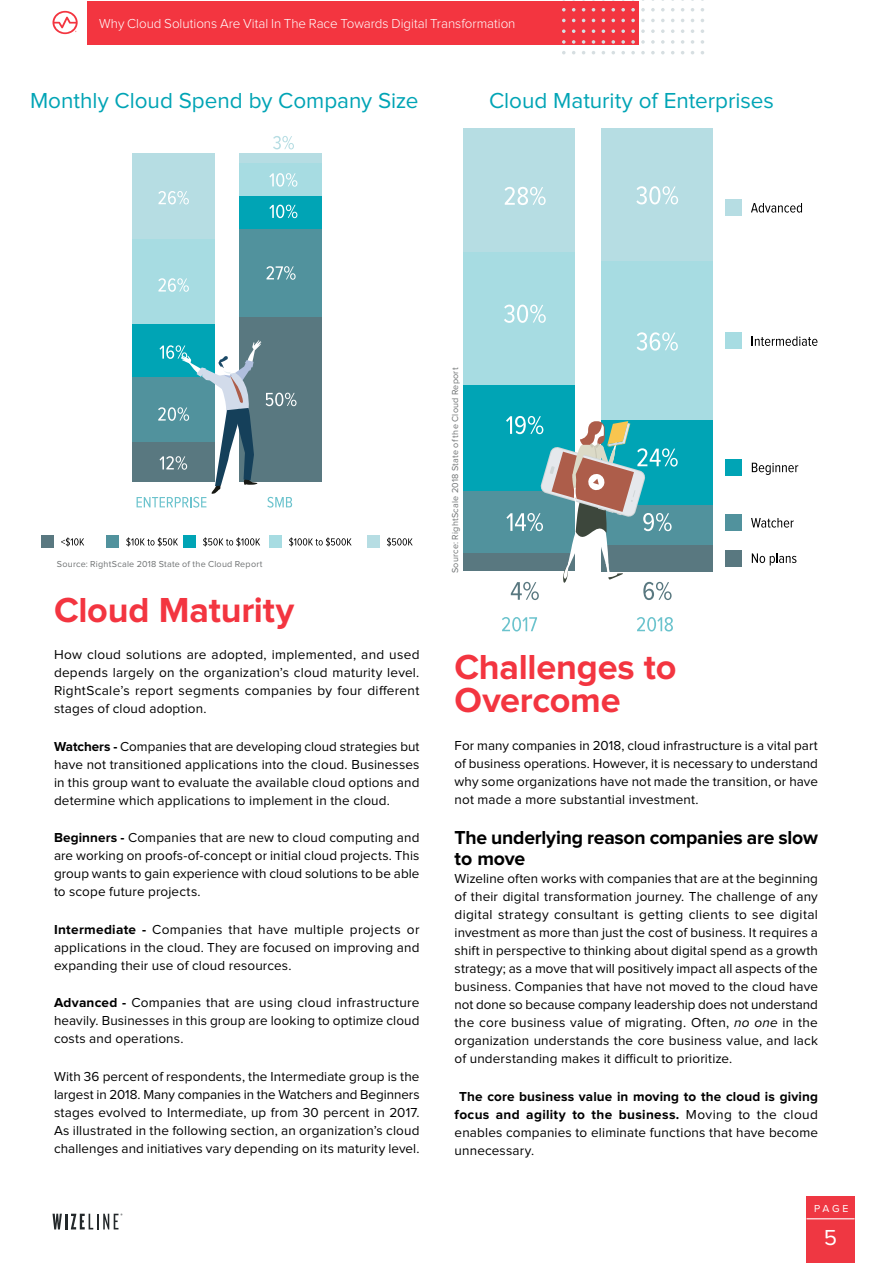
<style>
.page{position:relative;width:893px;height:1263px;background:#fff}
.page>*{position:absolute;margin:0;border:0;box-sizing:border-box;transform-origin:0 0}
.t1{font:700 36px/33px "Proxima Nova";letter-spacing:-.005em;color:#f33540}
.t2{font:22.5px "Proxima Nova";color:#00a4b5}
.t3{font:22.5px "Proxima Nova";color:#fff}
.t4{font:700 19.5px/21px "Proxima Nova";letter-spacing:-.015em;color:#000}
.t5{font:13.5px/18px "Proxima Nova";letter-spacing:.01em;color:#000;text-align:justify}
.t6{font:300 13.5px "Proxima Nova";color:#fff}
.t7{font:10.5px "Proxima Nova";color:#fff}
.t8{font:9px "Proxima Nova";letter-spacing:.025em;color:#707374}
.s1{font-weight:700}
.s2{font-style:italic}
</style>
<div class="page">
<svg style="left:52px;top:1213px;width:70px;height:16px"></svg>
<div style="left:41px;top:536px;width:13px;height:12px;background:#597880"></div>
<svg style="left:61px;top:537px;width:23px;height:9px"></svg>
<div style="left:107px;top:536px;width:12px;height:12px;background:#51929d"></div>
<svg style="left:126px;top:537px;width:52px;height:9px"></svg>
<div style="left:183px;top:536px;width:13px;height:12px;background:#00a4b5"></div>
<svg style="left:203px;top:537px;width:57px;height:9px"></svg>
<div style="left:269px;top:536px;width:13px;height:12px;background:#a7dce2"></div>
<svg style="left:289px;top:537px;width:63px;height:9px"></svg>
<div style="left:367px;top:536px;width:13px;height:12px;background:#b6dde3"></div>
<svg style="left:387px;top:537px;width:26px;height:9px"></svg>
<div style="left:132px;top:153px;width:83px;height:86px;background:#b6dde3"></div>
<div style="left:239px;top:153px;width:83px;height:10px;background:#b6dde3"></div>
<div style="left:132px;top:239px;width:83px;height:85px;background:#a7dce2"></div>
<div style="left:239px;top:163px;width:83px;height:33px;background:#a7dce2"></div>
<div style="left:132px;top:324px;width:83px;height:53px;background:#00a4b5"></div>
<div style="left:239px;top:196px;width:83px;height:33px;background:#00a4b5"></div>
<div style="left:132px;top:377px;width:83px;height:65px;background:#51929d"></div>
<div style="left:239px;top:229px;width:83px;height:89px;background:#51929d"></div>
<div style="left:132px;top:442px;width:83px;height:40px;background:#597880"></div>
<div style="left:239px;top:318px;width:83px;height:164px;background:#597880"></div>
<svg style="left:158px;top:278px;width:31px;height:14px"></svg>
<svg style="left:158px;top:191px;width:31px;height:13px"></svg>
<svg style="left:266px;top:266px;width:30px;height:14px"></svg>
<svg style="left:269px;top:205px;width:28px;height:13px"></svg>
<svg style="left:269px;top:173px;width:28px;height:14px"></svg>
<svg style="left:273px;top:136px;width:21px;height:13px"></svg>
<svg style="left:137px;top:340px;width:159px;height:168px"></svg>
<div style="left:725px;top:550px;width:16px;height:16px;background:#597880"></div>
<svg style="left:752px;top:553px;width:44px;height:12px"></svg>
<div style="left:725px;top:514px;width:16px;height:17px;background:#51929d"></div>
<svg style="left:751px;top:518px;width:43px;height:10px"></svg>
<div style="left:725px;top:459px;width:16px;height:17px;background:#00a4b5"></div>
<svg style="left:752px;top:463px;width:46px;height:12px"></svg>
<div style="left:725px;top:333px;width:16px;height:16px;background:#a7dce2"></div>
<svg style="left:752px;top:336px;width:65px;height:10px"></svg>
<div style="left:725px;top:199px;width:16px;height:17px;background:#b6dde3"></div>
<svg style="left:751px;top:203px;width:51px;height:10px"></svg>
<div style="left:601px;top:128px;width:112px;height:133px;background:#b6dde3"></div>
<div style="left:463px;top:128px;width:112px;height:124px;background:#b6dde3"></div>
<div style="left:601px;top:261px;width:112px;height:160px;background:#a7dce2"></div>
<div style="left:463px;top:252px;width:112px;height:133px;background:#a7dce2"></div>
<div style="left:601px;top:421px;width:112px;height:84px;background:#00a4b5"></div>
<div style="left:463px;top:385px;width:112px;height:107px;background:#00a4b5"></div>
<div style="left:601px;top:505px;width:112px;height:40px;background:#51929d"></div>
<div style="left:463px;top:492px;width:112px;height:62px;background:#51929d"></div>
<div style="left:601px;top:545px;width:112px;height:26px;background:#597880"></div>
<div style="left:463px;top:554px;width:112px;height:17px;background:#597880"></div>
<svg style="left:502px;top:617px;width:35px;height:14px"></svg>
<svg style="left:637px;top:617px;width:36px;height:14px"></svg>
<svg style="left:504px;top:305px;width:42px;height:18px"></svg>
<svg style="left:505px;top:187px;width:41px;height:18px"></svg>
<svg style="left:672px;top:448px;width:6px;height:19px"></svg>
<svg style="left:637px;top:332px;width:41px;height:19px"></svg>
<svg style="left:636px;top:186px;width:42px;height:18px"></svg>
<svg style="left:506px;top:416px;width:166px;height:184px"></svg>
<div style="left:87px;top:1px;width:551px;height:43px;background:#f33540"></div>
<svg style="left:52px;top:11px;width:26px;height:23px"></svg>
<svg style="left:641px;top:51px;width:4px;height:3px"></svg>
<svg style="left:562px;top:40px;width:4px;height:4px"></svg>
<svg style="left:572px;top:40px;width:3px;height:4px"></svg>
<svg style="left:582px;top:40px;width:3px;height:4px"></svg>
<svg style="left:592px;top:40px;width:3px;height:4px"></svg>
<svg style="left:602px;top:40px;width:3px;height:4px"></svg>
<svg style="left:611px;top:40px;width:4px;height:4px"></svg>
<svg style="left:621px;top:40px;width:4px;height:4px"></svg>
<svg style="left:631px;top:40px;width:4px;height:4px"></svg>
<svg style="left:641px;top:40px;width:4px;height:4px"></svg>
<svg style="left:651px;top:40px;width:4px;height:4px"></svg>
<svg style="left:661px;top:40px;width:4px;height:4px"></svg>
<svg style="left:691px;top:40px;width:3px;height:4px"></svg>
<svg style="left:701px;top:40px;width:3px;height:4px"></svg>
<svg style="left:562px;top:29px;width:4px;height:4px"></svg>
<svg style="left:572px;top:29px;width:3px;height:4px"></svg>
<svg style="left:582px;top:29px;width:3px;height:4px"></svg>
<svg style="left:592px;top:29px;width:3px;height:4px"></svg>
<svg style="left:602px;top:29px;width:3px;height:4px"></svg>
<svg style="left:611px;top:29px;width:4px;height:4px"></svg>
<svg style="left:621px;top:29px;width:4px;height:4px"></svg>
<svg style="left:631px;top:29px;width:4px;height:4px"></svg>
<svg style="left:641px;top:29px;width:4px;height:4px"></svg>
<svg style="left:651px;top:29px;width:4px;height:4px"></svg>
<svg style="left:661px;top:29px;width:4px;height:4px"></svg>
<svg style="left:562px;top:19px;width:4px;height:3px"></svg>
<svg style="left:611px;top:19px;width:4px;height:3px"></svg>
<svg style="left:621px;top:19px;width:4px;height:3px"></svg>
<svg style="left:631px;top:19px;width:4px;height:3px"></svg>
<svg style="left:641px;top:19px;width:4px;height:3px"></svg>
<svg style="left:651px;top:19px;width:4px;height:3px"></svg>
<svg style="left:562px;top:8px;width:4px;height:4px"></svg>
<svg style="left:572px;top:8px;width:3px;height:4px"></svg>
<svg style="left:582px;top:8px;width:3px;height:4px"></svg>
<svg style="left:592px;top:8px;width:3px;height:4px"></svg>
<svg style="left:602px;top:8px;width:3px;height:4px"></svg>
<svg style="left:611px;top:8px;width:4px;height:4px"></svg>
<svg style="left:621px;top:8px;width:4px;height:4px"></svg>
<svg style="left:631px;top:8px;width:4px;height:4px"></svg>
<svg style="left:641px;top:8px;width:4px;height:4px"></svg>
<svg style="left:651px;top:8px;width:4px;height:4px"></svg>
<svg style="left:661px;top:8px;width:4px;height:4px"></svg>
<div style="left:806px;top:1196px;width:48px;height:67px;background:#ef3742"></div>
<hr style="left:806px;top:1218px;width:48px;height:1px;background:#fff">
<p class="t6" style="left:99px;top:17px;width:418px">Why Cloud Solutions Are Vital In The Race Towards Digital Transformation</p>
<h2 class="t2" style="left:30px;top:90px;width:390px">Monthly Cloud Spend by Company Size</h2>
<h2 class="t2" style="left:489px;top:90px;width:286px">Cloud Maturity of Enterprises</h2>
<p class="t8" style="left:57px;top:560px;width:207px">Source: RightScale 2018 State of the Cloud Report</p>
<h1 class="t1" style="left:54px;top:594px;width:242px">Cloud Maturity</h1>
<p class="t5" style="left:54px;top:646px;width:367px">How cloud solutions are adopted, implemented, and used depends largely on the organization’s cloud maturity level.<br>RightScale’s report segments companies by four different stages of cloud adoption.</p>
<p class="t5" style="left:54px;top:738px;width:367px"><span class="s1">Watchers -</span> Companies that are developing cloud strategies but have not transitioned applications into the cloud. Businesses in this group want to evaluate the available cloud options and determine which applications to implement in the cloud.</p>
<p class="t5" style="left:54px;top:829px;width:367px"><span class="s1">Beginners -</span> Companies that are new to cloud computing and are working on proofs-of-concept or initial cloud projects. This group wants to gain experience with cloud solutions to be able to scope future projects.</p>
<p class="t5" style="left:54px;top:921px;width:367px"><span class="s1">Intermediate -</span> Companies that have multiple projects or applications in the cloud. They are focused on improving and expanding their use of cloud resources.</p>
<p class="t5" style="left:54px;top:994px;width:367px"><span class="s1">Advanced -</span> Companies that are using cloud infrastructure heavily. Businesses in this group are looking to optimize cloud costs and operations.</p>
<p class="t5" style="left:54px;top:1068px;width:367px">With 36 percent of respondents, the Intermediate group is the largest in 2018. Many companies in the Watchers and Beginners stages evolved to Intermediate, up from 30 percent in 2017.<br>As illustrated in the following section, an organization’s cloud challenges and initiatives vary depending on its maturity level.</p>
<p class="t8" style="left:451px;top:573px;width:207px;rotate:-90deg">Source: RightScale 2018 State of the Cloud Report</p>
<h1 class="t1" style="left:455px;top:652px;width:223px">Challenges to<br>Overcome</h1>
<p class="t5" style="left:455px;top:737px;width:365px">For many companies in 2018, cloud infrastructure is a vital part of business operations. However, it is necessary to understand why some organizations have not made the transition, or have not made a more substantial investment.</p>
<h3 class="t4" style="left:455px;top:828px;width:365px">The underlying reason companies are slow to move</h3>
<p class="t5" style="left:455px;top:870px;width:365px">Wizeline often works with companies that are at the beginning of their digital transformation journey. The challenge of any digital strategy consultant is getting clients to see digital investment as more than just the cost of business. It requires a shift in perspective to thinking about digital spend as a growth strategy; as a move that will positively impact all aspects of the business. Companies that have not moved to the cloud have not done so because company leadership does not understand the core business value of migrating. Often, <span class="s2">no one</span> in the organization understands the core business value, and lack of understanding makes it difficult to prioritize.</p>
<p class="t5" style="left:455px;top:1088px;width:365px;text-indent:5px"><span class="s1">The core business value in moving to the cloud is giving focus and agility to the business.</span> Moving to the cloud enables companies to eliminate functions that have become unnecessary.</p>
<p class="t7" style="left:814px;top:1204px;width:36px">PAGE</p>
<h2 class="t3" style="left:824px;top:1227px;width:15px">5</h2>
</div>
